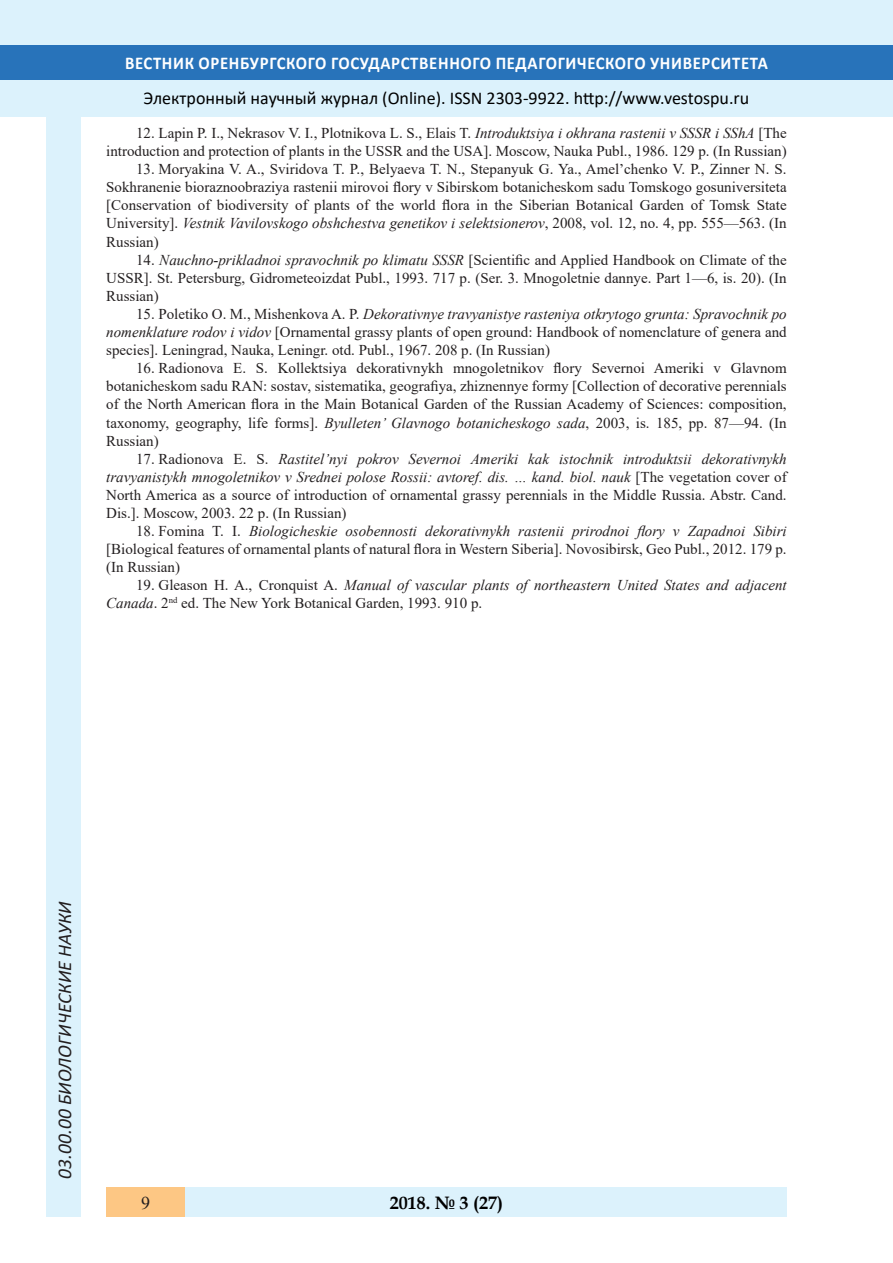
<style>
.page{position:relative;width:893px;height:1263px;background:#fff}
.page>*{position:absolute;margin:0;border:0;box-sizing:border-box;transform-origin:0 0}
.t1{font:italic 19.5px "Calibri";color:#231f20}
.t2{font:18px "Calibri";color:#000}
.t3{font:700 18px "Calibri";letter-spacing:.04em;color:#fff;scale:.93 1}
.t4{font:700 18px "Book Antiqua";color:#000}
.t5{font:18px "Times New Roman";color:#231f20}
.литература{font:15px/18.1px "Times New Roman";color:#231f20;text-align:justify}
.s1{font-style:italic}
</style>
<div class="page">
<div style="left:0;top:0;width:893px;height:116px;background:#dcf2fc"></div>
<div style="left:0;top:45px;width:893px;height:34px;background:#2873ba"></div>
<div style="left:47px;top:116px;width:34px;height:1101px;background:#dcf2fc"></div>
<div style="left:106px;top:1188px;width:681px;height:29px;background:#dcf2fc"></div>
<div style="left:106px;top:1188px;width:79px;height:29px;background:#fdc784"></div>
<p class="t3" style="left:125px;top:50px;width:693px">ВЕСТНИК ОРЕНБУРГСКОГО ГОСУДАРСТВЕННОГО ПЕДАГОГИЧЕСКОГО УНИВЕРСИТЕТА</p>
<p class="t2" style="left:144px;top:85px;width:607px">Электронный научный журнал (Online). ISSN 2303-9922. http://www.vestospu.ru</p>
<p class="литература" style="left:106px;top:123px;width:682px;text-align:right">12. Lapin P. I., Nekrasov V. I., Plotnikova L. S., Elais T. <span class="s1">Introduktsiya i okhrana rastenii v SSSR i SShA</span> [The introduction and protection of plants in the USSR and the USA]. Moscow, Nauka Publ., 1986. 129 p. (In Russian)</p>
<p class="литература" style="left:106px;top:160px;width:682px;text-indent:30px">13. Moryakina V. A., Sviridova T. P., Belyaeva T. N., Stepanyuk G. Ya., Amel’chenko V. P., Zinner N. S.<br>Sokhranenie bioraznoobraziya rastenii mirovoi flory v Sibirskom botanicheskom sadu Tomskogo gosuniversiteta [Conservation of biodiversity of plants of the world flora in the Siberian Botanical Garden of Tomsk State University]. <span class="s1">Vestnik Vavilovskogo obshchestva genetikov i selektsionerov</span>, 2008, vol. 12, no. 4, pp. 555—563. (In Russian)</p>
<p class="литература" style="left:106px;top:250px;width:682px;text-indent:30px">14. <span class="s1">Nauchno-prikladnoi spravochnik po klimatu SSSR</span> [Scientific and Applied Handbook on Climate of the USSR]. St. Petersburg, Gidrometeoizdat Publ., 1993. 717 p. (Ser. 3. Mnogoletnie dannye. Part 1—6, is. 20). (In Russian)</p>
<p class="литература" style="left:106px;top:304px;width:682px;text-indent:30px">15. Poletiko O. M., Mishenkova A. P. <span class="s1">Dekorativnye travyanistye rasteniya otkrytogo grunta: Spravochnik po nomenklature rodov i vidov</span> [Ornamental grassy plants of open ground: Handbook of nomenclature of genera and species]. Leningrad, Nauka, Leningr. otd. Publ., 1967. 208 p. (In Russian)</p>
<p class="литература" style="left:106px;top:359px;width:682px;text-indent:30px">16. Radionova E. S. Kollektsiya dekorativnykh mnogoletnikov flory Severnoi Ameriki v Glavnom botanicheskom sadu RAN: sostav, sistematika, geografiya, zhiznennye formy [Collection of decorative perennials of the North American flora in the Main Botanical Garden of the Russian Academy of Sciences: composition, taxonomy, geography, life forms]. <span class="s1">Byulleten’ Glavnogo botanicheskogo sada</span>, 2003, is. 185, pp. 87—94. (In Russian)</p>
<p class="литература" style="left:106px;top:449px;width:682px;text-indent:30px">17. Radionova E. S. <span class="s1">Rastitel’nyi pokrov Severnoi Ameriki kak istochnik introduktsii dekorativnykh travyanistykh mnogoletnikov v Srednei polose Rossii: avtoref. dis. … kand. biol. nauk</span> [The vegetation cover of North America as a source of introduction of ornamental grassy perennials in the Middle Russia. Abstr. Cand.<br>Dis.]. Moscow, 2003. 22 p. (In Russian)</p>
<p class="литература" style="left:106px;top:521px;width:682px;text-indent:30px">18. Fomina T. I. <span class="s1">Biologicheskie osobennosti dekorativnykh rastenii prirodnoi flory v Zapadnoi Sibiri </span>[Biological features of ornamental plants of natural flora in Western Siberia]. Novosibirsk, Geo Publ., 2012. 179 p. (In Russian)</p>
<p class="литература" style="left:106px;top:576px;width:682px;text-indent:30px">19. Gleason H. A., Cronquist A. <span class="s1">Manual of vascular plants of northeastern United States and adjacent<br>Canada</span>. 2<sup>nd</sup> ed. The New York Botanical Garden, 1993. 910 p.</p>
<h1 class="t1" style="left:51px;top:1179px;width:279px;rotate:-90deg">03.00.00 БИОЛОГИЧЕСКИЕ НАУКИ</h1>
<p class="t5" style="left:141px;top:1190px;width:10px">9</p>
<p class="t4" style="left:390px;top:1190px;width:115px">2018. № 3 (27)</p>
</div>
